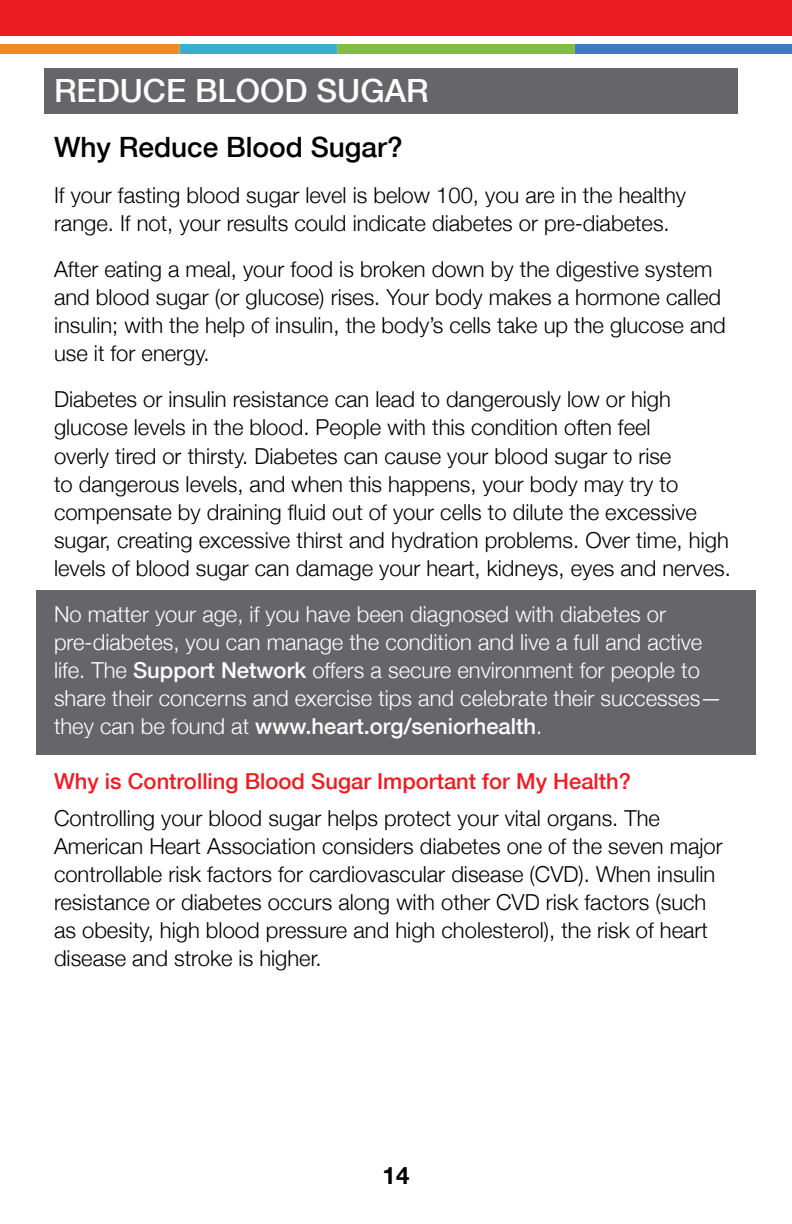
<style>
.page{position:relative;width:792px;height:1224px;background:#fff}
.page>*{position:absolute;margin:0;border:0;box-sizing:border-box;transform-origin:0 0}
.t1{font:500 32px "Helvetica Neue";color:#fff}
.t2{font:500 28px "Helvetica Neue";color:#000}
.t3{font:700 24px "Helvetica Neue";color:#000}
.t4{font:300 22px/28px "Helvetica Neue";color:#000}
.t5{font:300 22px/28px "Helvetica Neue";color:#fff}
.t6{font:500 22px "Helvetica Neue";color:#ed1d24}
.s1{font-weight:500}
</style>
<div class="page">
<div style="left:36px;top:590px;width:720px;height:164px;background:#65656a"></div>
<div style="left:44px;top:68px;width:694px;height:46px;background:#65656a"></div>
<div style="left:0;top:0;width:792px;height:36px;background:#ed1d24"></div>
<div style="left:0;top:44px;width:180px;height:10px;background:#f18b21"></div>
<div style="left:180px;top:44px;width:158px;height:10px;background:#3ab0c8"></div>
<div style="left:338px;top:44px;width:237px;height:10px;background:#81bd41"></div>
<div style="left:575px;top:44px;width:217px;height:10px;background:#4579bd"></div>
<h1 class="t1" style="left:54px;top:65px;width:22px">Red</h1>
<h1 class="t1" style="left:120px;top:65px;width:310px">uce Blood Sugar</h1>
<p class="t2" style="left:54px;top:125px;width:350px">Why Reduce Blood Sugar?</p>
<p class="t4" style="left:54px;top:180px;width:634px">If your fasting blood sugar level is below 100, you are in the healthy range. If not, your results could indicate diabetes or pre-diabetes.</p>
<p class="t4" style="left:54px;top:254px;width:673px">After eating a meal, your food is broken down by the digestive system and blood sugar (or glucose) rises. Your body makes a hormone called insulin; with the help of insulin, the body’s cells take up the glucose and use it for energy.</p>
<p class="t4" style="left:54px;top:384px;width:678px">Diabetes or insulin resistance can lead to dangerously low or high glucose levels in the blood. People with this condition often feel<br>overly tired or thirsty. Diabetes can cause your blood sugar to rise<br>to dangerous levels, and when this happens, your body may try to compensate by draining fluid out of your cells to dilute the excessive sugar, creating excessive thirst and hydration problems. Over time, high levels of blood sugar can damage your heart, kidneys, eyes and nerves.</p>
<p class="t5" style="left:54px;top:598px;width:670px">No matter your age, if you have been diagnosed with diabetes or pre-diabetes, you can manage the condition and live a full and active life. The <span class="s1">Support Network</span> offers a secure environment for people to share their concerns and exercise tips and celebrate their successes— they can be found at <span class="s1">www.heart.org/seniorhealth</span>.</p>
<p class="t6" style="left:54px;top:763px;width:579px">Why is Controlling Blood Sugar Important for My Health?</p>
<p class="t4" style="left:54px;top:802px;width:670px">Controlling your blood sugar helps protect your vital organs. The American Heart Association considers diabetes one of the seven major controllable risk factors for cardiovascular disease (CVD). When insulin resistance or diabetes occurs along with other CVD risk factors (such as obesity, high blood pressure and high cholesterol), the risk of heart disease and stroke is higher.</p>
<p class="t3" style="left:383px;top:1153px;width:28px">14</p>
</div>
